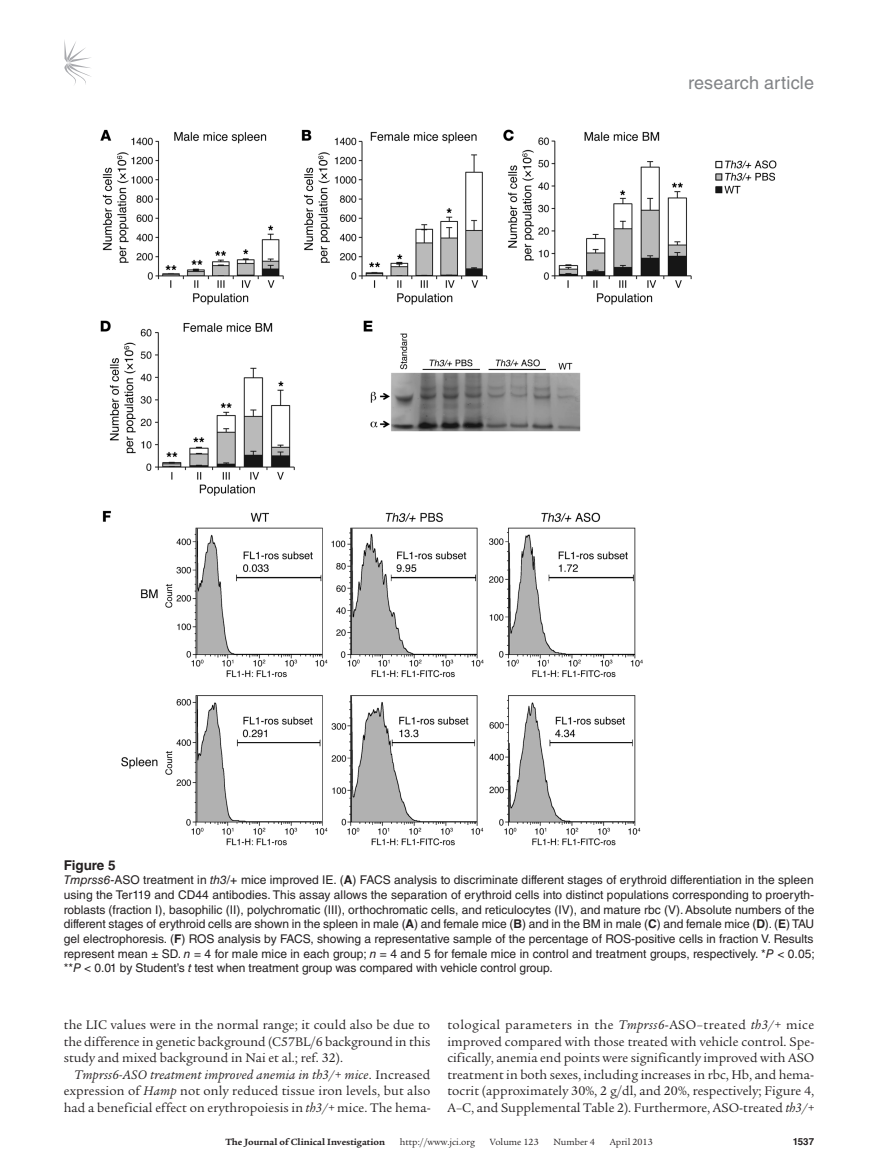
<style>
.page{position:relative;width:878px;height:1175px;background:#fff}
.page>*{position:absolute;margin:0;border:0;box-sizing:border-box;transform-origin:0 0}
.t1{font:18px "Helvetica LT Std";letter-spacing:.01em;color:#808285}
.t2{font:13.5px/16.5px "Legacy Serif Std";color:#231f20;text-align:justify}
.t3{font:700 13.5px "Helvetica LT Std";color:#231f20}
.t4{font:12px/14.7px "Helvetica LT Std";color:#231f20;text-align:justify}
.t5{font:9.75px "Legacy Serif Std";color:#231f20}
.t6{font:700 9.75px "Legacy Serif Std";color:#231f20}
.t7{font:700 9.75px "Helvetica LT Std";color:#231f20}
.s1{font-style:italic}
.s2{font-weight:700}
</style>
<div class="page">
<svg style="left:64px;top:40px;width:27px;height:45px"></svg>
<img style="left:100px;top:129px;width:677px;height:717px">
<h1 class="t1" style="left:688px;top:73px;width:127px">research article</h1>
<p class="t3" style="left:64px;top:856px;width:53px">Figure 5</p>
<p class="t4" style="left:64px;top:873px;width:752px"><span class="s1">Tmprss6</span>-ASO treatment in <span class="s1">th3/+</span> mice improved IE. (<span class="s2">A</span>) FACS analysis to discriminate different stages of erythroid differentiation in the spleen using the Ter119 and CD44 antibodies. This assay allows the separation of erythroid cells into distinct populations corresponding to proeryth&shy;roblasts (fraction I), basophilic (II), polychromatic (III), orthochromatic cells, and reticulocytes (IV), and mature rbc (V). Absolute numbers of the different stages of erythroid cells are shown in the spleen in male (<span class="s2">A</span>) and female mice (<span class="s2">B</span>) and in the BM in male (<span class="s2">C</span>) and female mice (<span class="s2">D</span>). (<span class="s2">E</span>) TAU gel electrophoresis. (<span class="s2">F</span>) ROS analysis by FACS, showing a representative sample of the percentage of ROS-positive cells in fraction V. Results represent mean ± SD. <span class="s1">n</span> = 4 for male mice in each group; <span class="s1">n</span> = 4 and 5 for female mice in control and treatment groups, respectively. *<span class="s1">P</span> &lt; 0.05; **<span class="s1">P</span> &lt; 0.01 by Student’s <span class="s1">t</span> test when treatment group was compared with vehicle control group.</p>
<p class="t2" style="left:64px;top:1016px;width:368px">the LIC values were in the normal range; it could also be due to the difference in genetic background (C57BL/6 background in this study and mixed background in Nai et al.; ref. 32).</p>
<p class="t2" style="left:64px;top:1066px;width:368px;text-indent:11px"><span class="s1">Tmprss6-ASO treatment improved anemia in th3/+ mice</span>. Increased expression of <span class="s1">Hamp</span> not only reduced tissue iron levels, but also had a beneficial effect on erythropoiesis in <span class="s1">th3/+</span> mice. The hema-</p>
<p class="t2" style="left:447px;top:1016px;width:368px">tological parameters in the <span class="s1">Tmprss6</span>-ASO–treated <span class="s1">th3/+</span> mice improved compared with those treated with vehicle control. Spe&shy;cifically, anemia end points were significantly improved with ASO treatment in both sexes, including increases in rbc, Hb, and hema&shy;tocrit (approximately 30%, 2 g/dl, and 20%, respectively; Figure 4, A–C, and Supplemental Table 2). Furthermore, ASO-treated <span class="s1">th3/+</span></p>
<p class="t6" style="left:225px;top:1135px;width:161px">The Journal of Clinical Investigation</p>
<p class="t5" style="left:400px;top:1136px;width:77px">http://www.jci.org</p>
<p class="t5" style="left:489px;top:1136px;width:50px">Volume 123</p>
<p class="t5" style="left:553px;top:1136px;width:43px">Number 4</p>
<p class="t5" style="left:609px;top:1136px;width:45px">April 2013</p>
<p class="t7" style="left:792px;top:1135px;width:23px">1537</p>
</div>
